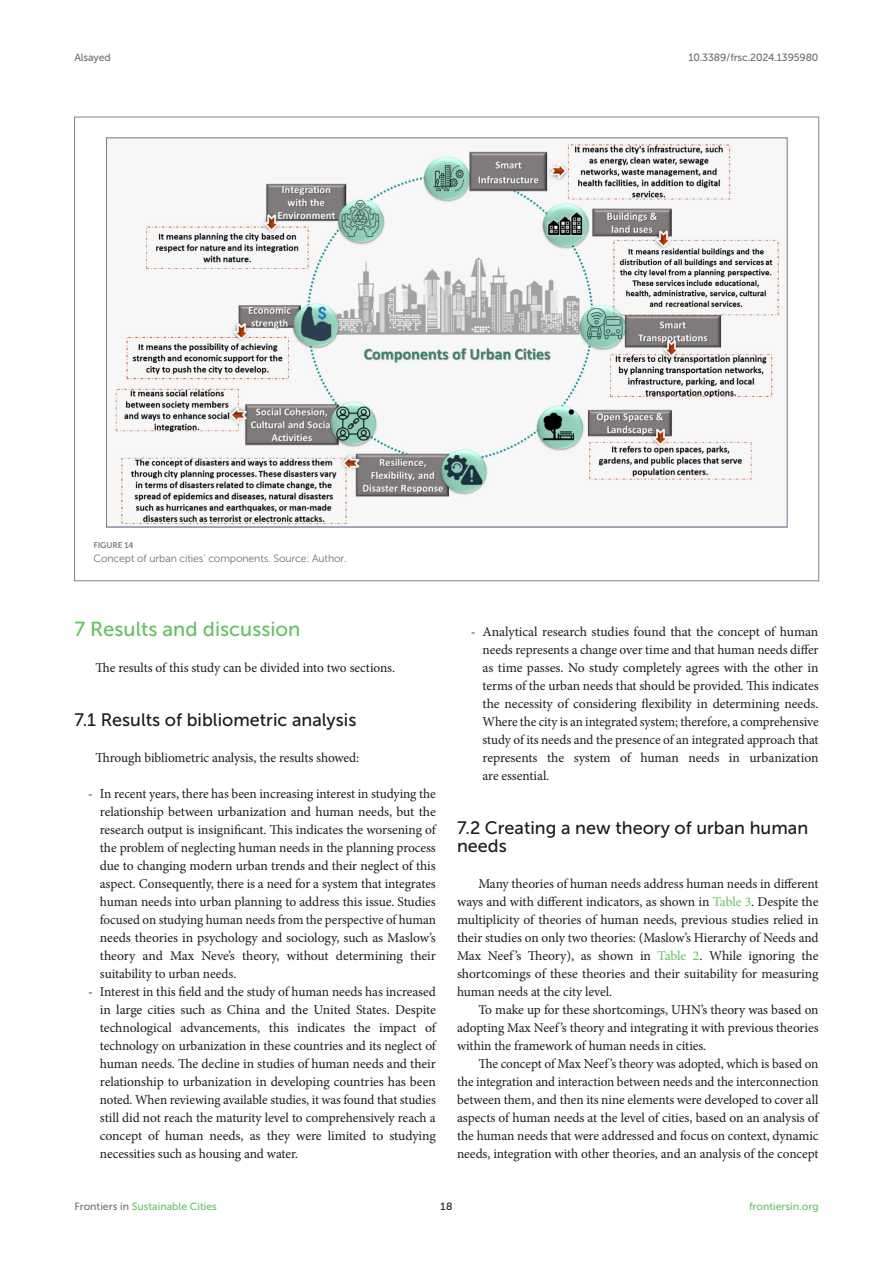
<style>
.page{position:relative;width:893px;height:1263px;background:#fff}
.page>*{position:absolute;margin:0;border:0;box-sizing:border-box;transform-origin:0 0}
.HEAD_1{font:20.25px "Museo Sans 500";color:#65c161}
.HEAD_2{font:18px/18px "Museo Sans 500";color:#1b1c1b}
.BL_ABW{font:13.5px/18px "Minion Pro";letter-spacing:-.005em;color:#1b1c1b;text-align:justify}
.BL_MID{font:13.5px/18px "Minion Pro";letter-spacing:-.01em;color:#1b1c1b;text-align:justify}
.TEXT{font:13.5px/18px "Minion Pro";letter-spacing:-.005em;color:#1b1c1b;text-align:justify}
.TEXT_FLUSH{font:13.5px/18px "Minion Pro";letter-spacing:-.005em;color:#1b1c1b;text-align:justify}
.BL_BLW{font:13.5px/18px "Minion Pro";letter-spacing:-.005em;color:#1b1c1b;text-align:justify}
.FIG_LEG{font:10.5px "Museo Sans 300";letter-spacing:-.01em;color:#706f70}
.t1{font:10.5px "Museo Sans 500";color:#65c161}
.t2{font:10.5px "Museo Sans 500";letter-spacing:-.015em;color:#706f70}
.t3{font:10.5px "Museo Sans 500";color:#1b1c1b}
.FIG_HD{font:8.25px "Museo Sans 700";letter-spacing:-.01em;color:#7e7f7f}
.s1{color:#65c161}
.s2{color:#706f70}
</style>
<div class="page">
<img style="left:106px;top:137px;width:682px;height:391px">
<p class="t2" style="left:74px;top:51px;width:38px">Alsayed</p>
<p class="t2" style="left:688px;top:51px;width:132px">10.3389/frsc.2024.1395980</p>
<p class="FIG_HD" style="left:94px;top:541px;width:41px">FIGURE 14</p>
<p class="FIG_LEG" style="left:94px;top:553px;width:254px">Concept of urban cities’ components. Source: Author.</p>
<p class="HEAD_1" style="left:74px;top:618px;width:227px">7 Results and discussion</p>
<p class="TEXT_FLUSH" style="left:96px;top:659px;width:301px">The results of this study can be divided into two sections.</p>
<p class="HEAD_2" style="left:74px;top:711px;width:284px">7.1 Results of bibliometric analysis</p>
<p class="TEXT_FLUSH" style="left:96px;top:749px;width:265px">Through bibliometric analysis, the results showed:</p>
<p class="BL_ABW" style="left:100px;top:785px;width:337px;text-indent:-12px">- In recent years, there has been increasing interest in studying the relationship between urbanization and human needs, but the research output is insignificant. This indicates the worsening of the problem of neglecting human needs in the planning process due to changing modern urban trends and their neglect of this aspect. Consequently, there is a need for a system that integrates human needs into urban planning to address this issue. Studies focused on studying human needs from the perspective of human needs theories in psychology and sociology, such as Maslow’s theory and Max Neve’s theory, without determining their suitability to urban needs.</p>
<p class="BL_MID" style="left:100px;top:983px;width:337px;text-indent:-12px">- Interest in this field and the study of human needs has increased in large cities such as China and the United States. Despite technological advancements, this indicates the impact of technology on urbanization in these countries and its neglect of human needs. The decline in studies of human needs and their relationship to urbanization in developing countries has been noted. When reviewing available studies, it was found that studies still did not reach the maturity level to comprehensively reach a concept of human needs, as they were limited to studying necessities such as housing and water.</p>
<p class="BL_BLW" style="left:483px;top:623px;width:337px;text-indent:-12px">- Analytical research studies found that the concept of human needs represents a change over time and that human needs differ as time passes. No study completely agrees with the other in terms of the urban needs that should be provided. This indicates the necessity of considering flexibility in determining needs.<br>Where the city is an integrated system; therefore, a comprehensive study of its needs and the presence of an integrated approach that represents the system of human needs in urbanization are essential.</p>
<p class="HEAD_2" style="left:457px;top:819px;width:353px">7.2 Creating a new theory of urban human needs</p>
<p class="TEXT_FLUSH" style="left:457px;top:875px;width:363px;text-indent:21px">Many theories of human needs address human needs in different ways and with different indicators, as shown in <span class="s1">Table 3</span>. Despite the multiplicity of theories of human needs, previous studies relied in their studies on only two theories: (Maslow’s Hierarchy of Needs and Max Neef ’s Theory), as shown in <span class="s1">Table 2</span>. While ignoring the shortcomings of these theories and their suitability for measuring human needs at the city level.</p>
<p class="TEXT" style="left:457px;top:1001px;width:363px;text-indent:21px">To make up for these shortcomings, UHN’s theory was based on adopting Max Neef ’s theory and integrating it with previous theories within the framework of human needs in cities.</p>
<p class="TEXT" style="left:457px;top:1055px;width:363px;text-indent:21px">The concept of Max Neef ’s theory was adopted, which is based on the integration and interaction between needs and the interconnection between them, and then its nine elements were developed to cover all aspects of human needs at the level of cities, based on an analysis of the human needs that were addressed and focus on context, dynamic needs, integration with other theories, and an analysis of the concept</p>
<p class="t1" style="left:74px;top:1200px;width:144px"><span class="s2">Frontiers in</span> Sustainable Cities</p>
<p class="t3" style="left:440px;top:1200px;width:14px">18</p>
<p class="t1" style="left:749px;top:1200px;width:71px">frontiersin.org</p>
</div>
